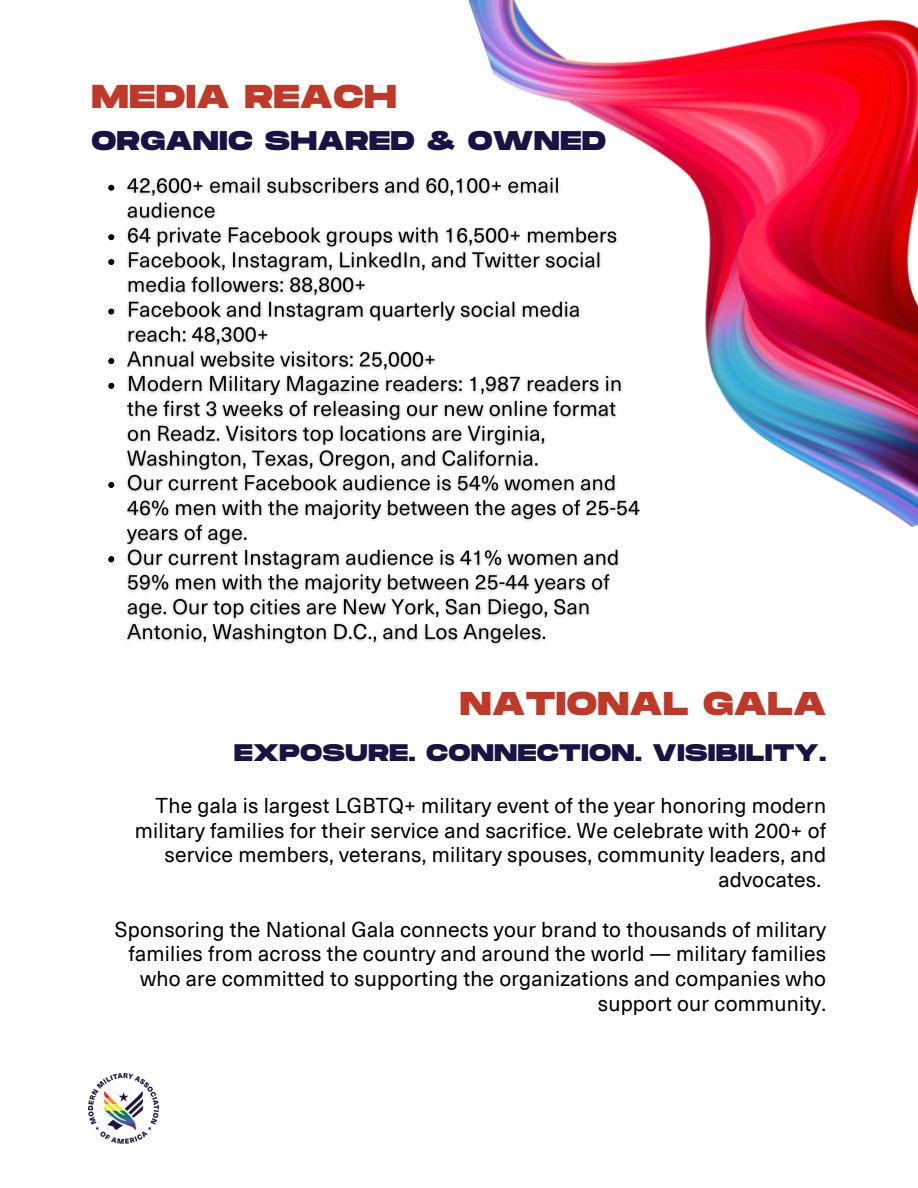
<style>
.page{position:relative;width:918px;height:1188px;background:#fff}
.page>*{position:absolute;margin:0;border:0;box-sizing:border-box;transform-origin:0 0}
.t1{font:800 33px "Monument Extended";letter-spacing:.03em;color:#c03828}
.t2{font:800 27px "Monument Extended";letter-spacing:.03em;color:#191345}
.t3{font:800 24px "Monument Extended";letter-spacing:.03em;color:#191345}
.t4{font:21px/24.8px "Neue Haas Unica W1 G";letter-spacing:.01em;color:#000;text-align:right}
</style>
<div class="page">
<img style="left:108px;top:177px;width:482px;height:468px">
<img style="left:88px;top:1074px;width:70px;height:70px">
<img style="left:459px;top:0;width:459px;height:607px">
<h1 class="t1" style="left:92px;top:78px;width:306px">MEDIA REACH</h1>
<p class="t2" style="left:92px;top:126px;width:515px">ORGANIC SHARED &amp; OWNED</p>
<p class="t1" style="left:460px;top:685px;width:367px">NATIONAL GALA</p>
<h2 class="t3" style="left:234px;top:740px;width:594px">EXPOSURE. CONNECTION. VISIBILITY.</h2>
<h1 class="t4" style="left:135px;top:794px;width:693px">The gala is largest LGBTQ+ military event of the year honoring modern military families for their service and sacrifice. We celebrate with 200+ of service members, veterans, military spouses, community leaders, and advocates.</h1>
<h3 class="t4" style="left:115px;top:917px;width:713px">Sponsoring the National Gala connects your brand to thousands of military families from across the country and around the world — military families who are committed to supporting the organizations and companies who support our community.</h3>
</div>
